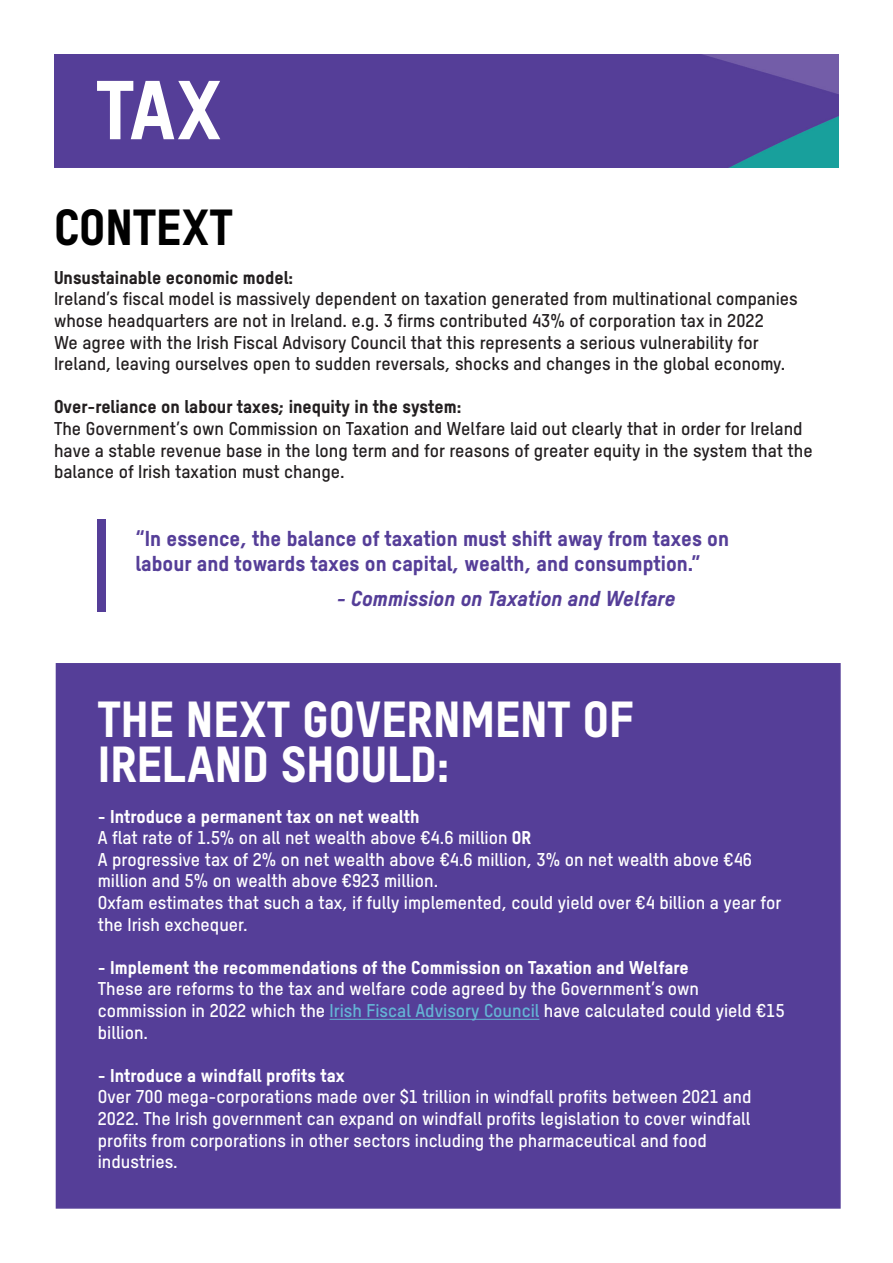
<style>
.page{position:relative;width:893px;height:1263px;background:#fff}
.page>*{position:absolute;margin:0;border:0;box-sizing:border-box;transform-origin:0 0}
.t1{font:81px "T Star Pro Heavy";color:#fff}
.t2{font:49.2px "T Star Pro Heavy";color:#fff}
.t3{font:49.2px "T Star Pro Heavy";color:#000}
.t4{font:21px/25.2px "T Star Pro Heavy";color:#553e98}
.t5{font:italic 21px "T Star Pro Heavy";color:#553e98}
.t6{font:18px/21.6px "T Star Pro Bold";color:#fff}
.t7{font:18px/21.6px "T Star Pro Bold";color:#231f20}
.t8{font:18px "T Star Pro Heavy";color:#fff}
.t9{font:18px "T Star Pro Heavy";color:#231f20}
.s1{font-family:"T Star Pro Heavy"}
.s2{color:#64b5d5}
</style>
<div class="page">
<div style="left:98px;top:519px;width:8px;height:93px;background:#553e98"></div>
<img style="left:470px;top:54px;width:369px;height:114px">
<div style="left:54px;top:54px;width:416px;height:114px;background:#553e98"></div>
<div style="left:56px;top:663px;width:785px;height:546px;background:#553e98;border:2px solid #553e98"></div>
<hr style="left:330px;top:1019px;width:209px;height:1px;background:#64b5d5">
<p class="t1" style="left:96px;top:47px;width:128px">TAX</p>
<p class="t3" style="left:54px;top:190px;width:180px">CONTEXT</p>
<p class="t9" style="left:54px;top:263px;width:241px">Unsustainable economic model:</p>
<p class="t7" style="left:54px;top:287px;width:745px">Ireland’s fiscal model is massively dependent on taxation generated from multinational companies whose headquarters are not in Ireland. e.g. 3 firms contributed 43% of corporation tax in 2022</p>
<p class="t7" style="left:54px;top:330px;width:733px">We agree with the Irish Fiscal Advisory Council that this represents a serious vulnerability for<br>Ireland, leaving ourselves open to sudden reversals, shocks and changes in the global economy.</p>
<p class="t9" style="left:54px;top:393px;width:409px">Over-reliance on labour taxes; inequity in the system:</p>
<p class="t7" style="left:54px;top:416px;width:760px">The Government’s own Commission on Taxation and Welfare laid out clearly that in order for Ireland have a stable revenue base in the long term and for reasons of greater equity in the system that the balance of Irish taxation must change.</p>
<p class="t4" style="left:136px;top:524px;width:595px">“In essence, the balance of taxation must shift away from taxes on labour and towards taxes on capital, wealth, and consumption.”</p>
<p class="t5" style="left:337px;top:582px;width:340px">- Commission on Taxation and Welfare</p>
<p class="t2" style="left:98px;top:682px;width:537px">THE NEXT GOVERNMENT OF</p>
<p class="t2" style="left:98px;top:727px;width:353px">IRELAND SHOULD:</p>
<p class="t8" style="left:98px;top:802px;width:323px">- Introduce a permanent tax on net wealth</p>
<p class="t6" style="left:98px;top:825px;width:435px">A flat rate of 1.5% on all net wealth above €4.6 million <span class="s1">OR</span></p>
<p class="t6" style="left:98px;top:847px;width:656px">A progressive tax of 2% on net wealth above €4.6 million, 3% on net wealth above €46 million and 5% on wealth above €923 million.</p>
<p class="t6" style="left:98px;top:890px;width:685px">Oxfam estimates that such a tax, if fully implemented, could yield over €4 billion a year for the Irish exchequer.</p>
<p class="t8" style="left:98px;top:953px;width:592px">- Implement the recommendations of the Commission on Taxation and Welfare</p>
<p class="t6" style="left:98px;top:977px;width:688px">These are reforms to the tax and welfare code agreed by the Government’s own commission in 2022 which the <span class="s2">Irish Fiscal Advisory Council</span> have calculated could yield €15 billion.</p>
<p class="t8" style="left:98px;top:1061px;width:248px">- Introduce a windfall profits tax</p>
<p class="t6" style="left:98px;top:1085px;width:655px">Over 700 mega-corporations made over $1 trillion in windfall profits between 2021 and 2022. The Irish government can expand on windfall profits legislation to cover windfall profits from corporations in other sectors including the pharmaceutical and food industries.</p>
</div>
